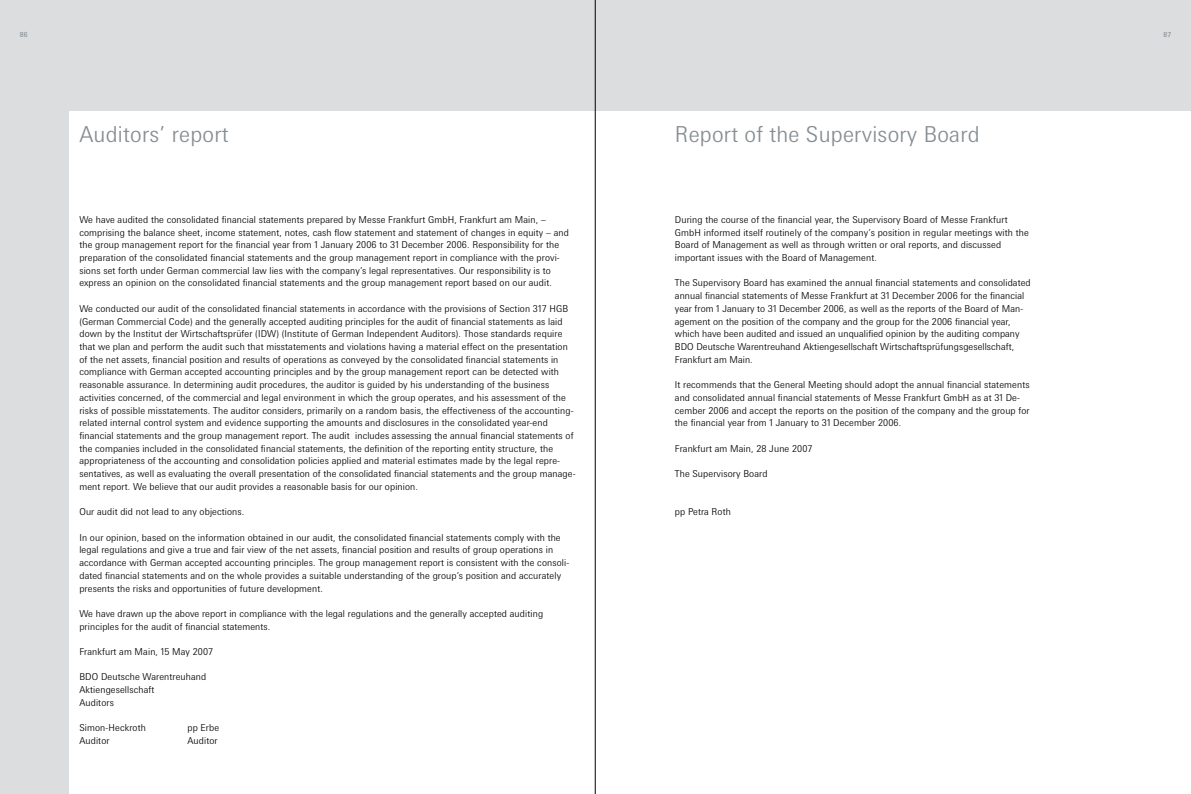
<style>
.page{position:relative;width:1191px;height:794px;background:#fff}
.page>*{position:absolute;margin:0;border:0;box-sizing:border-box;transform-origin:0 0}
.t1{font:300 22px "Messe Univers";letter-spacing:.01em;color:#868e93}
.t2{font:300 9.5px/12.7px "Messe Univers";letter-spacing:.01em;color:#000}
.t3{font:7px "Messe Univers";color:#868e93}
</style>
<div class="page">
<div style="left:0;top:0;width:595px;height:794px;background:#dbdddf"></div>
<div style="left:595px;top:0;width:596px;height:794px;background:#dbdddf"></div>
<div style="left:69px;top:111px;width:526px;height:683px;background:#fff"></div>
<div style="left:595px;top:111px;width:596px;height:683px;background:#fff"></div>
<hr style="left:595px;top:0;width:1px;height:794px;background:#000">
<p class="t3" style="left:20px;top:30px;width:9px">86</p>
<h1 class="t1" style="left:79px;top:121px;width:151px">Auditors’ report</h1>
<h1 class="t1" style="left:675px;top:121px;width:306px">Report of the Supervisory Board</h1>
<p class="t2" style="left:79px;top:213px;width:491px">We have audited the consolidated financial statements prepared by Messe Frankfurt GmbH, Frankfurt am Main, – comprising the balance sheet, income statement, notes, cash flow statement and statement of changes in equity – and the group management report for the financial year from 1 January 2006 to 31 December 2006. Responsibility for the preparation of the consolidated financial statements and the group management report in compliance with the provi&shy;sions set forth under German commercial law lies with the company’s legal representatives. Our responsibility is to express an opinion on the consolidated financial statements and the group management report based on our audit.</p>
<p class="t2" style="left:79px;top:302px;width:498px">We conducted our audit of the consolidated financial statements in accordance with the provisions of Section 317 HGB (German Commercial Code) and the generally accepted auditing principles for the audit of financial statements as laid down by the Institut der Wirtschaftsprüfer (IDW) (Institute of German Independent Auditors). Those standards require that we plan and perform the audit such that misstatements and violations having a material effect on the presentation of the net assets, financial position and results of operations as conveyed by the consolidated financial statements in compliance with German accepted accounting principles and by the group management report can be detected with reasonable assurance. In determining audit procedures, the auditor is guided by his understanding of the business activities concerned, of the commercial and legal environment in which the group operates, and his assessment of the risks of possible misstatements. The auditor considers, primarily on a random basis, the effectiveness of the accounting&shy;related internal control system and evidence supporting the amounts and disclosures in the consolidated year-end financial statements and the group management report. The audit includes assessing the annual financial statements of the companies included in the consolidated financial statements, the definition of the reporting entity structure, the appropriateness of the accounting and consolidation policies applied and material estimates made by the legal repre&shy;sentatives, as well as evaluating the overall presentation of the consolidated financial statements and the group manage&shy;ment report. We believe that our audit provides a reasonable basis for our opinion.</p>
<p class="t2" style="left:79px;top:505px;width:166px">Our audit did not lead to any objections.</p>
<p class="t2" style="left:79px;top:531px;width:491px">In our opinion, based on the information obtained in our audit, the consolidated financial statements comply with the legal regulations and give a true and fair view of the net assets, financial position and results of group operations in accordance with German accepted accounting principles. The group management report is consistent with the consoli&shy;dated financial statements and on the whole provides a suitable understanding of the group’s position and accurately presents the risks and opportunities of future development.</p>
<p class="t2" style="left:79px;top:607px;width:465px">We have drawn up the above report in compliance with the legal regulations and the generally accepted auditing principles for the audit of financial statements.</p>
<p class="t2" style="left:79px;top:645px;width:135px">Frankfurt am Main, 15 May 2007</p>
<p class="t2" style="left:79px;top:670px;width:128px">BDO Deutsche Warentreuhand<br>Aktiengesellschaft<br>Auditors</p>
<p class="t2" style="left:79px;top:721px;width:68px">Simon-Heckroth</p>
<p class="t2" style="left:187px;top:721px;width:33px">pp Erbe</p>
<p class="t2" style="left:79px;top:734px;width:32px">Auditor</p>
<p class="t2" style="left:187px;top:734px;width:32px">Auditor</p>
<p class="t2" style="left:675px;top:213px;width:355px">During the course of the financial year, the Supervisory Board of Messe Frankfurt GmbH informed itself routinely of the company’s position in regular meetings with the Board of Management as well as through written or oral reports, and discussed important issues with the Board of Management.</p>
<p class="t2" style="left:675px;top:276px;width:357px">The Supervisory Board has examined the annual financial statements and consolidated annual financial statements of Messe Frankfurt at 31 December 2006 for the financial year from 1 January to 31 December 2006, as well as the reports of the Board of Man&shy;agement on the position of the company and the group for the 2006 financial year, which have been audited and issued an unqualified opinion by the auditing company BDO Deutsche Warentreuhand Aktiengesellschaft Wirtschaftsprüfungsgesellschaft, Frankfurt am Main.</p>
<p class="t2" style="left:675px;top:378px;width:356px">It recommends that the General Meeting should adopt the annual financial statements and consolidated annual financial statements of Messe Frankfurt GmbH as at 31 De&shy;cember 2006 and accept the reports on the position of the company and the group for the financial year from 1 January to 31 December 2006.</p>
<p class="t2" style="left:675px;top:442px;width:139px">Frankfurt am Main, 28 June 2007</p>
<p class="t2" style="left:675px;top:467px;width:94px">The Supervisory Board</p>
<p class="t2" style="left:675px;top:505px;width:58px">pp Petra Roth</p>
<p class="t3" style="left:1163px;top:30px;width:9px">87</p>
</div>
